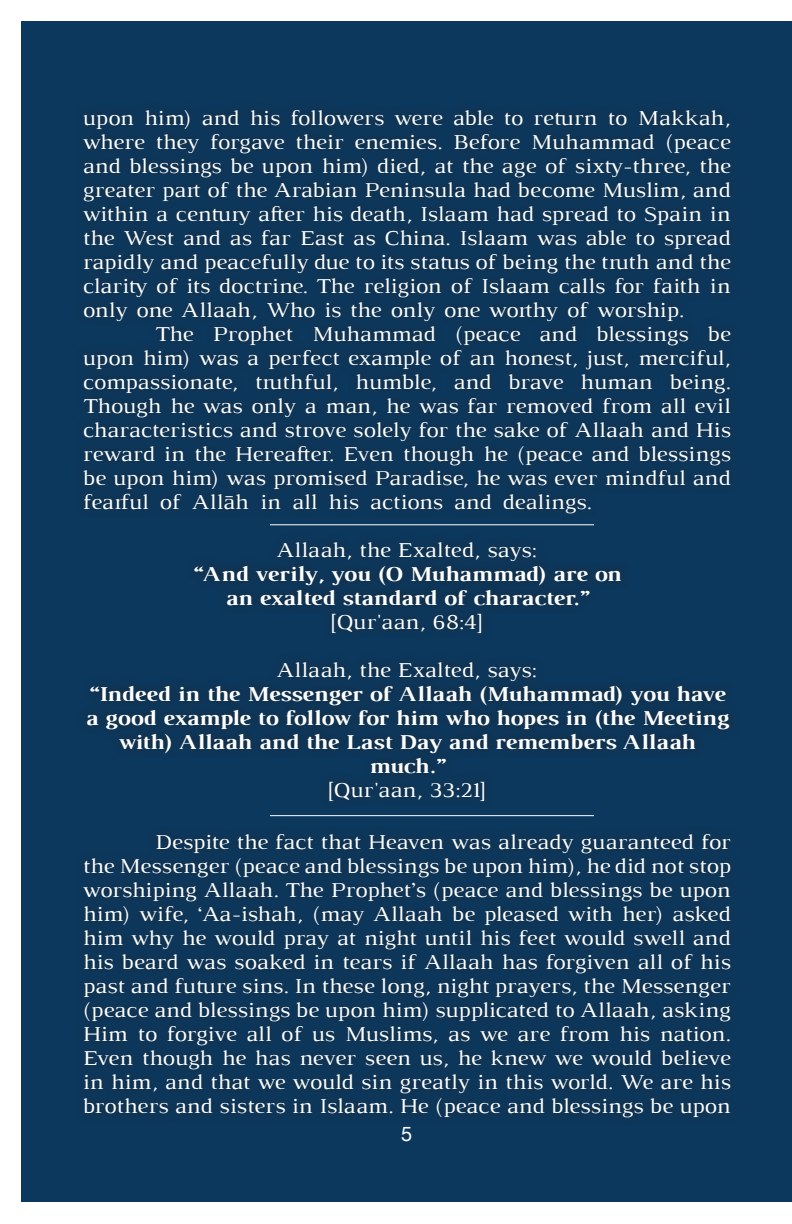
<style>
.page{position:relative;width:792px;height:1224px;background:#fff}
.page>*{position:absolute;margin:0;border:0;box-sizing:border-box;transform-origin:0 0}
.t1{font:21.6px/24px "Luthier";letter-spacing:-.01em;color:#fff;text-align:justify;scale:1.11 1}
.t2{font:700 21.6px/24px "Luthier";letter-spacing:-.01em;color:#fff;text-align:center;scale:1.11 1}
.t3{font:20px "Helvetica Neue";color:#fff}
</style>
<div class="page">
<div style="left:22px;top:22px;width:770px;height:1180px;background:#0c385d"></div>
<div style="left:74px;top:100px;width:667px;height:1027px;background:#0d3658"></div>
<hr style="left:270px;top:815px;width:324px;height:1px;background:#fff">
<hr style="left:270px;top:524px;width:324px;height:1px;background:#fff">
<p class="t1" style="left:83px;top:105px;width:585px">upon him) and his followers were able to return to Makkah, where they forgave their enemies. Before Muhammad (peace and blessings be upon him) died, at the age of sixty-three, the greater part of the Arabian Peninsula had become Muslim, and within a century after his death, Islaam had spread to Spain in the West and as far East as China. Islaam was able to spread rapidly and peacefully due to its status of being the truth and the clarity of its doctrine. The religion of Islaam calls for faith in only one Allaah, Who is the only one worthy of worship.</p>
<p class="t1" style="left:83px;top:321px;width:585px;text-indent:72px">The Prophet Muhammad (peace and blessings be upon him) was a perfect example of an honest, just, merciful, compassionate, truthful, humble, and brave human being.<br>Though he was only a man, he was far removed from all evil characteristics and strove solely for the sake of Allaah and His reward in the Hereafter. Even though he (peace and blessings be upon him) was promised Paradise, he was ever mindful and fearful of Allāh in all his actions and dealings.</p>
<p class="t1" style="left:277px;top:537px;width:236px">Allaah, the Exalted, says:</p>
<p class="t2" style="left:192px;top:561px;width:388px">“And verily, you (O Muhammad) are on</p>
<p class="t2" style="left:225px;top:585px;width:329px">an exalted standard of character.”</p>
<p class="t1" style="left:330px;top:609px;width:139px">[Qur'aan, 68:4]</p>
<p class="t1" style="left:277px;top:657px;width:236px">Allaah, the Exalted, says:</p>
<p class="t2" style="left:85px;top:681px;width:581px">“Indeed in the Messenger of Allaah (Muhammad) you have a good example to follow for him who hopes in (the Meeting with) Allaah and the Last Day and remembers Allaah much.”</p>
<p class="t1" style="left:327px;top:777px;width:145px">[Qur'aan, 33:21]</p>
<p class="t1" style="left:83px;top:830px;width:585px;text-indent:72px">Despite the fact that Heaven was already guaranteed for the Messenger (peace and blessings be upon him), he did not stop worshiping Allaah. The Prophet’s (peace and blessings be upon him) wife, ‘Aa-ishah, (may Allaah be pleased with her) asked him why he would pray at night until his feet would swell and his beard was soaked in tears if Allaah has forgiven all of his past and future sins. In these long, night prayers, the Messenger (peace and blessings be upon him) supplicated to Allaah, asking Him to forgive all of us Muslims, as we are from his nation.<br>Even though he has never seen us, he knew we would believe in him, and that we would sin greatly in this world. We are his brothers and sisters in Islaam. He (peace and blessings be upon</p>
<p class="t3" style="left:401px;top:1119px;width:13px">5</p>
</div>
